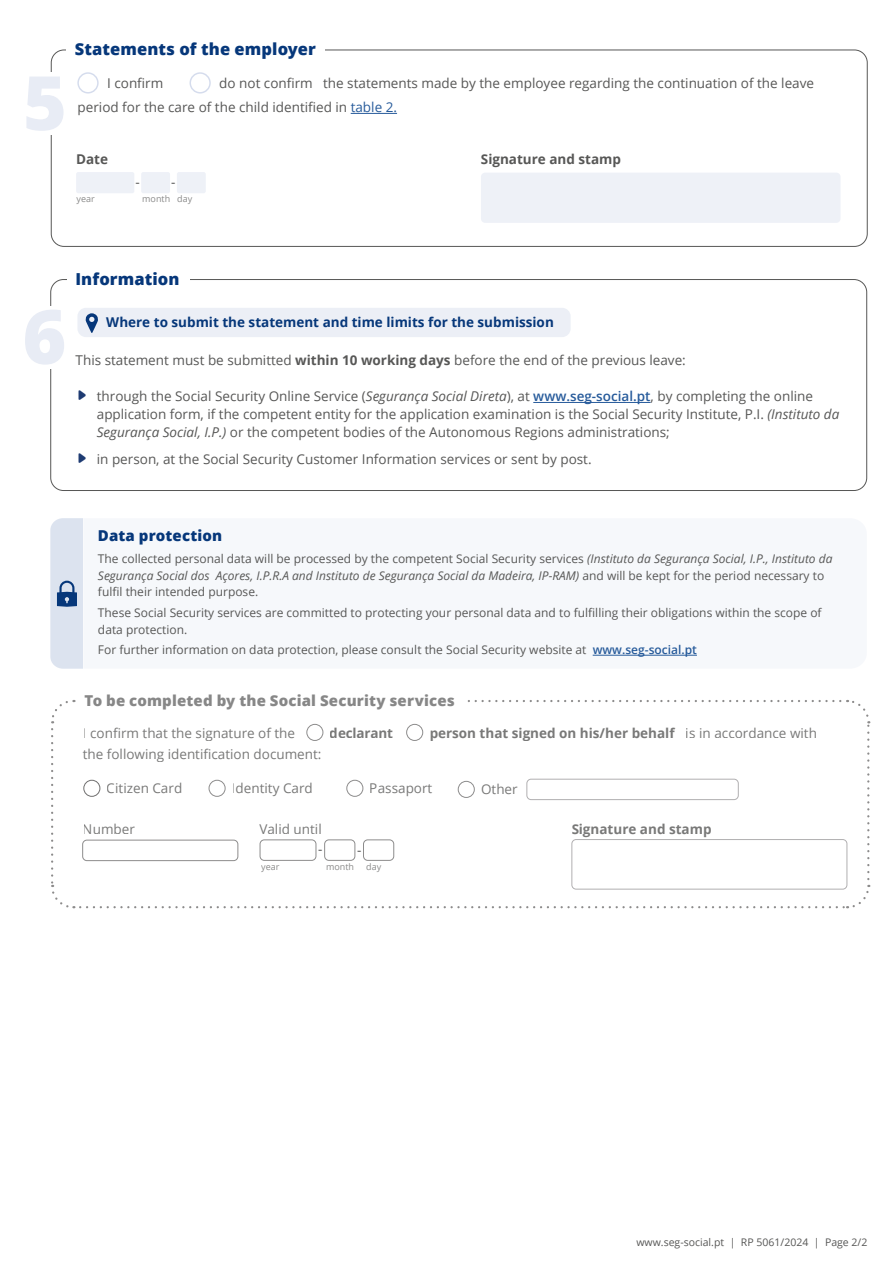
<style>
.page{position:relative;width:893px;height:1263px;background:#fff}
.page>*{position:absolute;margin:0;border:0;box-sizing:border-box;transform-origin:0 0}
.t1{font:800 75px "Open Sans";color:#e8ecf5}
.t2{font:800 16.5px "Open Sans";letter-spacing:.005em;color:#06377a}
.t3{font:800 15px "Open Sans";letter-spacing:.01em;color:#878787}
.t4{font:800 15px "Open Sans";letter-spacing:.01em;color:#06377a}
.t5{font:13.5px/18px "Open Sans";color:#575756}
.t6{font:700 13.5px "Open Sans";color:#575756}
.t7{font:700 13.5px "Open Sans";color:#06377a}
.t8{font:12px/16.5px "Open Sans";color:#575756}
.t9{font:10.5px "Open Sans";color:#575756}
.t10{font:9px "Open Sans";color:#575756}
.s1{color:#275b9b}
.s2{font-weight:700}
.s3{font-style:italic}
.s4{font-weight:600;color:#275b9b}
.s5{font-weight:400}
</style>
<div class="page">
<div style="left:51px;top:279px;width:816px;height:212px;border:1px solid #575756;border-radius:13px"></div>
<div style="left:67px;top:272px;width:123px;height:13px;background:#fff"></div>
<div style="left:0;top:306px;width:66px;height:62px;background:#fff"></div>
<div style="left:51px;top:50px;width:816px;height:197px;border:1px solid #575756;border-radius:13px"></div>
<div style="left:66px;top:43px;width:259px;height:12px;background:#fff"></div>
<div style="left:0;top:72px;width:67px;height:62px;background:#fff"></div>
<div style="left:481px;top:173px;width:359px;height:50px;background:#eef1f7;border-radius:4px"></div>
<div style="left:141px;top:172px;width:29px;height:21px;background:#eef1f7;border-radius:2px"></div>
<div style="left:177px;top:172px;width:29px;height:21px;background:#eef1f7;border-radius:2px"></div>
<div style="left:76px;top:172px;width:58px;height:21px;background:#eef1f7;border-radius:2px"></div>
<div style="left:77px;top:72px;width:22px;height:22px;border:2px solid #acbadb;border-radius:50%"></div>
<div style="left:190px;top:72px;width:21px;height:22px;border:2px solid #acbadb;border-radius:50%"></div>
<hr style="left:351px;top:113px;width:46px;height:1px;background:#275b9b">
<div style="left:77px;top:308px;width:494px;height:29px;background:#eceff6;border-radius:9px"></div>
<svg style="left:85px;top:313px;width:13px;height:20px"></svg>
<hr style="left:533px;top:402px;width:118px;height:1px;background:#275b9b">
<svg style="left:51px;top:729px;width:23px;height:180px"></svg>
<svg style="left:80px;top:885px;width:791px;height:24px"></svg>
<svg style="left:847px;top:699px;width:23px;height:180px"></svg>
<svg style="left:51px;top:700px;width:789px;height:23px"></svg>
<div style="left:76px;top:694px;width:387px;height:12px;background:#fff"></div>
<div style="left:306px;top:724px;width:17px;height:17px;border:1px solid #706f6f;border-radius:50%"></div>
<div style="left:406px;top:724px;width:17px;height:17px;border:1px solid #706f6f;border-radius:50%"></div>
<div style="left:83px;top:780px;width:17px;height:17px;border:1px solid #706f6f;border-radius:50%"></div>
<div style="left:209px;top:780px;width:16px;height:17px;border:1px solid #706f6f;border-radius:50%"></div>
<div style="left:346px;top:780px;width:17px;height:17px;border:1px solid #706f6f;border-radius:50%"></div>
<div style="left:82px;top:840px;width:156px;height:21px;border:1px solid #706f6f;border-radius:4px"></div>
<div style="left:458px;top:781px;width:17px;height:17px;border:1px solid #706f6f;border-radius:50%"></div>
<div style="left:526px;top:779px;width:213px;height:21px;border:1px solid #9d9b9d;border-radius:4px"></div>
<div style="left:571px;top:839px;width:276px;height:50px;border:1px solid #9d9b9d;border-radius:4px"></div>
<div style="left:324px;top:839px;width:31px;height:22px;border:1px solid #706f6f;border-radius:4px"></div>
<div style="left:363px;top:839px;width:31px;height:22px;border:1px solid #706f6f;border-radius:4px"></div>
<div style="left:260px;top:839px;width:56px;height:22px;border:1px solid #706f6f;border-radius:4px"></div>
<svg style="left:50px;top:518px;width:33px;height:151px"></svg>
<hr style="left:593px;top:655px;width:104px;height:1px;background:#275b9b">
<h1 class="t1" style="left:23px;top:46px;width:45px">5</h1>
<p class="t2" style="left:75px;top:37px;width:243px">Statements of the employer</p>
<p class="t5" style="left:78px;top:70px;width:738px;line-height:24.6px;text-indent:142px">do not confirm the statements made by the employee regarding the continuation of the leave period for the care of the child identified in <span class="s1">table 2.</span></p>
<p class="t5" style="left:107px;top:73px;width:58px">I confirm</p>
<p class="t6" style="left:76px;top:150px;width:33px">Date</p>
<p class="t6" style="left:481px;top:150px;width:142px">Signature and stamp</p>
<p class="t10" style="left:77px;top:193px;width:20px">year</p>
<p class="t10" style="left:142px;top:193px;width:52px">month day</p>
<p class="t5" style="left:135px;top:173px;width:41px">- -</p>
<h1 class="t1" style="left:22px;top:280px;width:45px">6</h1>
<p class="t2" style="left:75px;top:266px;width:106px">Information</p>
<p class="t7" style="left:106px;top:313px;width:449px">Where to submit the statement and time limits for the submission</p>
<p class="t5" style="left:76px;top:351px;width:612px">This statement must be submitted <span class="s2">within 10 working days</span> before the end of the previous leave:</p>
<p class="t5" style="left:97px;top:387px;width:744px">through the Social Security Online Service (<span class="s3">Segurança Social Direta</span>), at <span class="s4">www.seg-social.pt</span>, by completing the online application form, if the competent entity for the application examination is the Social Security Institute, P.I. <span class="s3">(Instituto da<br>Segurança Social, I.P.)</span> or the competent bodies of the Autonomous Regions administrations;</p>
<p class="t5" style="left:97px;top:450px;width:496px">in person, at the Social Security Customer Information services or sent by post.</p>
<p class="t4" style="left:98px;top:524px;width:126px">Data protection</p>
<p class="t8" style="left:98px;top:550px;width:736px">The collected personal data will be processed by the competent Social Security services <span class="s3">(Instituto da Segurança Social, I.P., Instituto da<br>Segurança Social dos Açores, I.P.R.A and Instituto de Segurança Social da Madeira, IP-RAM)</span> and will be kept for the period necessary to fulfil their intended purpose.</p>
<p class="t8" style="left:98px;top:604px;width:725px">These Social Security services are committed to protecting your personal data and to fulfilling their obligations within the scope of data protection.</p>
<p class="t8" style="left:98px;top:641px;width:600px">For further information on data protection, please consult the Social Security website at <span class="s4">www.seg-social.pt</span></p>
<p class="t3" style="left:84px;top:689px;width:372px">To be completed by the Social Security services</p>
<p class="t6" style="left:330px;top:723px;width:65px">declarant</p>
<p class="t6" style="left:429px;top:723px;width:389px">person that signed on his/her behalf <span class="s5">is in accordance with</span></p>
<p class="t5" style="left:83px;top:723px;width:214px">I confirm that the signature of the</p>
<p class="t5" style="left:83px;top:744px;width:240px">the following identification document:</p>
<p class="t5" style="left:107px;top:779px;width:77px">Citizen Card</p>
<p class="t5" style="left:232px;top:779px;width:82px">Identity Card</p>
<p class="t5" style="left:370px;top:779px;width:64px">Passaport</p>
<p class="t5" style="left:83px;top:820px;width:54px">Number</p>
<p class="t5" style="left:481px;top:780px;width:38px">Other</p>
<p class="t5" style="left:259px;top:820px;width:64px">Valid until</p>
<p class="t6" style="left:571px;top:819px;width:142px">Signature and stamp</p>
<p class="t5" style="left:318px;top:840px;width:6px">-</p>
<p class="t5" style="left:357px;top:841px;width:6px">-</p>
<p class="t10" style="left:261px;top:861px;width:20px">year</p>
<p class="t10" style="left:326px;top:861px;width:30px">month</p>
<p class="t10" style="left:366px;top:861px;width:17px">day</p>
<p class="t9" style="left:636px;top:1235px;width:232px">www.seg-social.pt | RP 5061/2024 | Page 2/2</p>
</div>
